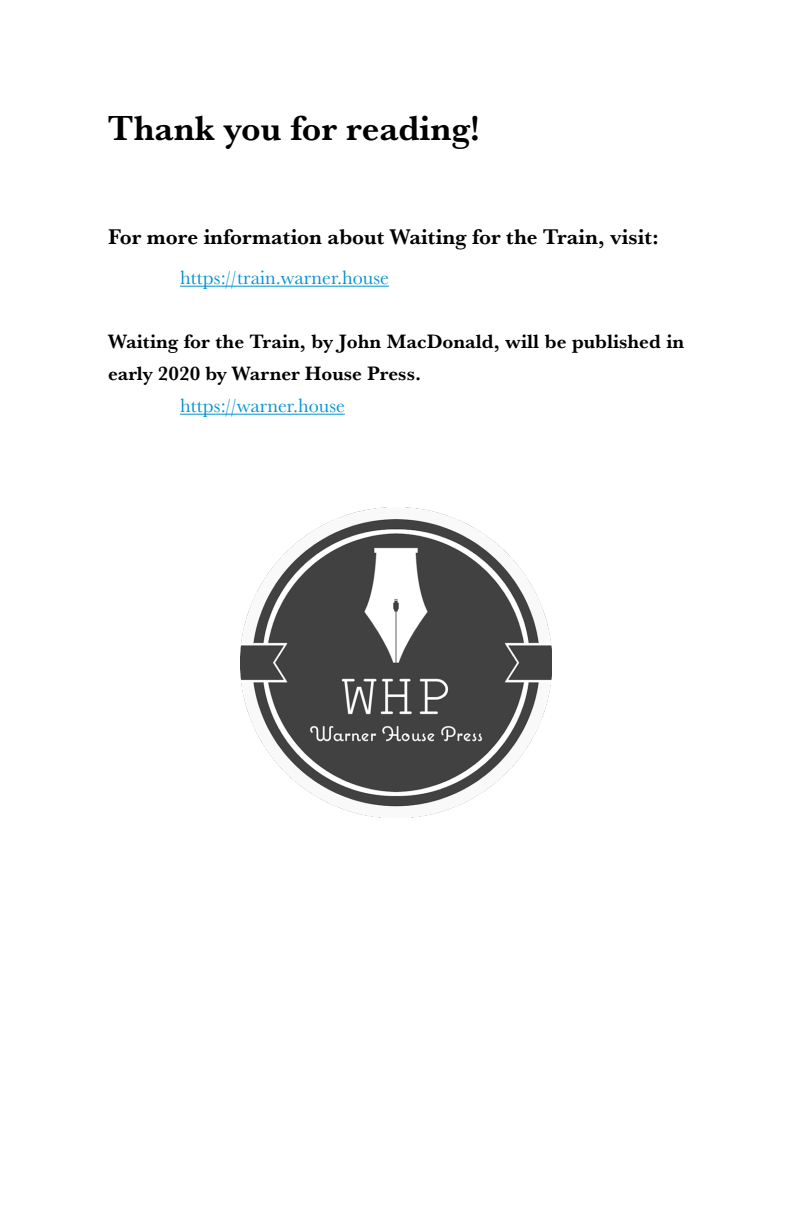
<style>
.page{position:relative;width:792px;height:1224px;background:#fff}
.page>*{position:absolute;margin:0;border:0;box-sizing:border-box;transform-origin:0 0}
.t1{font:700 36px "Baskerville URW";color:#000}
.t2{font:700 22px "Baskerville URW";color:#000}
.t3{font:700 20px/32px "Baskerville URW";color:#000}
.t4{font:20px "Baskerville URW";color:#0091d1}
</style>
<div class="page">
<img style="left:241px;top:507px;width:310px;height:311px">
<hr style="left:180px;top:286px;width:209px;height:1px;background:#0091d1">
<hr style="left:180px;top:414px;width:165px;height:1px;background:#0091d1">
<h1 class="t1" style="left:108px;top:102px;width:374px">Thank you for reading!</h1>
<p class="t2" style="left:108px;top:221px;width:553px">For more information about Waiting for the Train, visit:</p>
<p class="t4" style="left:180px;top:264px;width:210px">https://train.warner.house</p>
<p class="t3" style="left:108px;top:325px;width:578px">Waiting for the Train, by John MacDonald, will be published in early 2020 by Warner House Press.</p>
<p class="t4" style="left:180px;top:392px;width:166px">https://warner.house</p>
</div>
